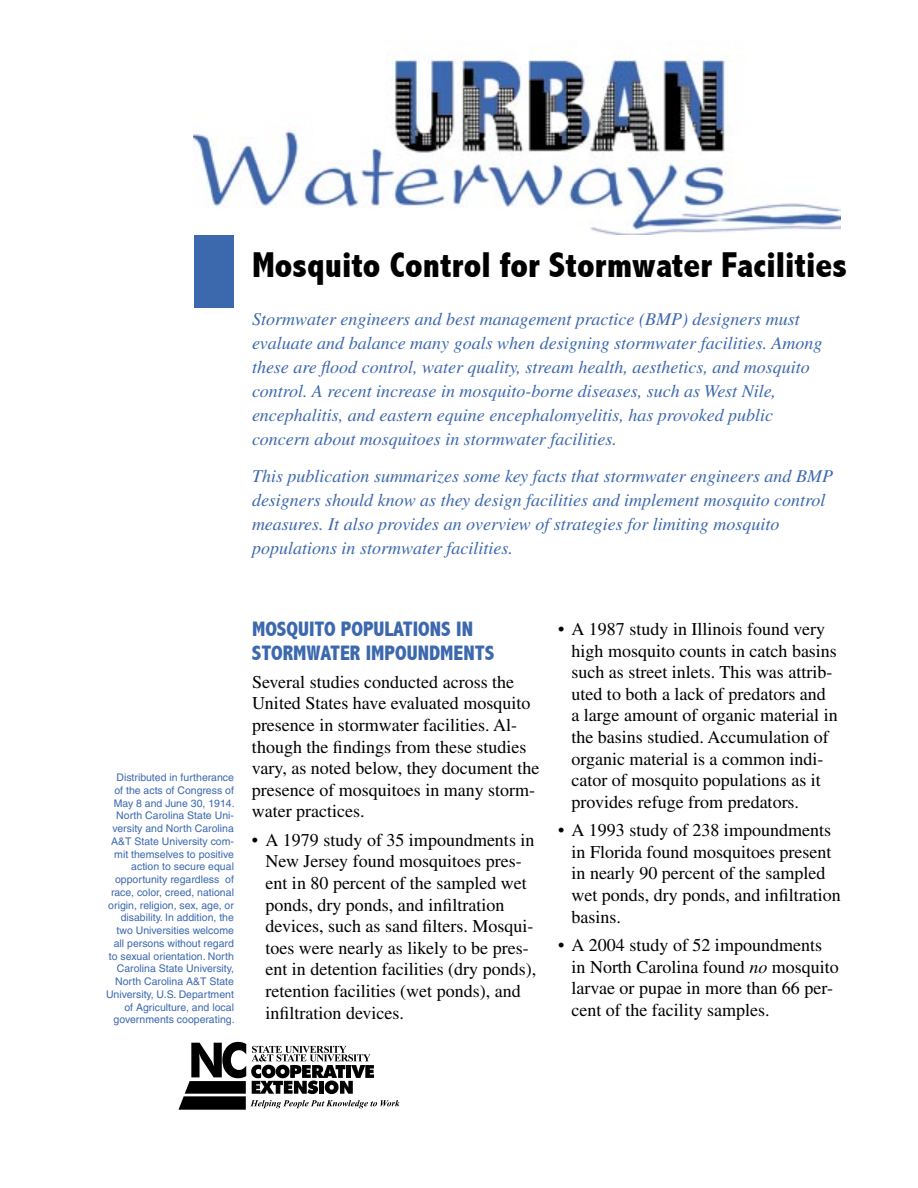
<style>
.page{position:relative;width:918px;height:1188px;background:#fff}
.page>*{position:absolute;margin:0;border:0;box-sizing:border-box;transform-origin:0 0}
.t1{font:800 condensed 36px "Abadi";color:#000}
.t2{font:800 condensed 21px/24px "Abadi";color:#3c68ae}
.t3{font:18px/21.6px "Times";color:#000}
.t4{font:italic 18px/24px "Times";color:#3c68ae}
.t5{font:10.5px/12.8px "Helvetica";color:#3c68ae;text-align:right}
.s1{font-style:italic}
</style>
<div class="page">
<img style="left:193px;top:55px;width:648px;height:180px">
<svg style="left:178px;top:1042px;width:221px;height:68px"></svg>
<div style="left:194px;top:235px;width:39px;height:73px;background:#3c68ae"></div>
<h1 class="t1" style="left:252px;top:244px;width:597px">Mosquito Control for Stormwater Facilities</h1>
<p class="t4" style="left:252px;top:307px;width:572px">Stormwater engineers and best management practice (BMP) designers must evaluate and balance many goals when designing stormwater facilities. Among these are flood control, water quality, stream health, aesthetics, and mosquito control. A recent increase in mosquito-borne diseases, such as West Nile, encephalitis, and eastern equine encephalomyelitis, has provoked public concern about mosquitoes in stormwater facilities.</p>
<p class="t4" style="left:252px;top:464px;width:583px">This publication summarizes some key facts that stormwater engineers and BMP designers should know as they design facilities and implement mosquito control measures. It also provides an overview of strategies for limiting mosquito populations in stormwater facilities.</p>
<p class="t5" style="left:106px;top:771px;width:130px">Distributed in furtherance of the acts of Congress of<br>May 8 and June 30, 1914.<br>North Carolina State Uni&shy;versity and North Carolina<br>A&amp;T State University com&shy;mit themselves to positive action to secure equal opportunity regardless of race, color, creed, national origin, religion, sex, age, or disability. In addition, the two Universities welcome all persons without regard to sexual orientation. North<br>Carolina State University,<br>North Carolina A&amp;T State<br>University, U.S. Department of Agriculture, and local governments cooperating.</p>
<p class="t2" style="left:252px;top:617px;width:244px">MOSQUITO POPULATIONS IN<br>STORMWATER IMPOUNDMENTS</p>
<p class="t3" style="left:252px;top:671px;width:289px">Several studies conducted across the United States have evaluated mosquito presence in stormwater facilities. Al&shy;though the findings from these studies vary, as noted below, they document the presence of mosquitoes in many storm&shy;water practices.</p>
<p class="t3" style="left:265px;top:829px;width:272px;text-indent:-14px">• A 1979 study of 35 impoundments in New Jersey found mosquitoes pres&shy;ent in 80 percent of the sampled wet ponds, dry ponds, and infiltration devices, such as sand filters. Mosqui&shy;toes were nearly as likely to be pres&shy;ent in detention facilities (dry ponds), retention facilities (wet ponds), and infiltration devices.</p>
<p class="t3" style="left:572px;top:618px;width:268px;text-indent:-14px">• A 1987 study in Illinois found very high mosquito counts in catch basins such as street inlets. This was attrib&shy;uted to both a lack of predators and a large amount of organic material in the basins studied. Accumulation of organic material is a common indi&shy;cator of mosquito populations as it provides refuge from predators.</p>
<p class="t3" style="left:572px;top:819px;width:271px;text-indent:-14px">• A 1993 study of 238 impoundments in Florida found mosquitoes present in nearly 90 percent of the sampled wet ponds, dry ponds, and infiltration basins.</p>
<p class="t3" style="left:571px;top:934px;width:269px;text-indent:-13px">• A 2004 study of 52 impoundments in North Carolina found <span class="s1">no</span> mosquito larvae or pupae in more than 66 per&shy;cent of the facility samples.</p>
</div>
